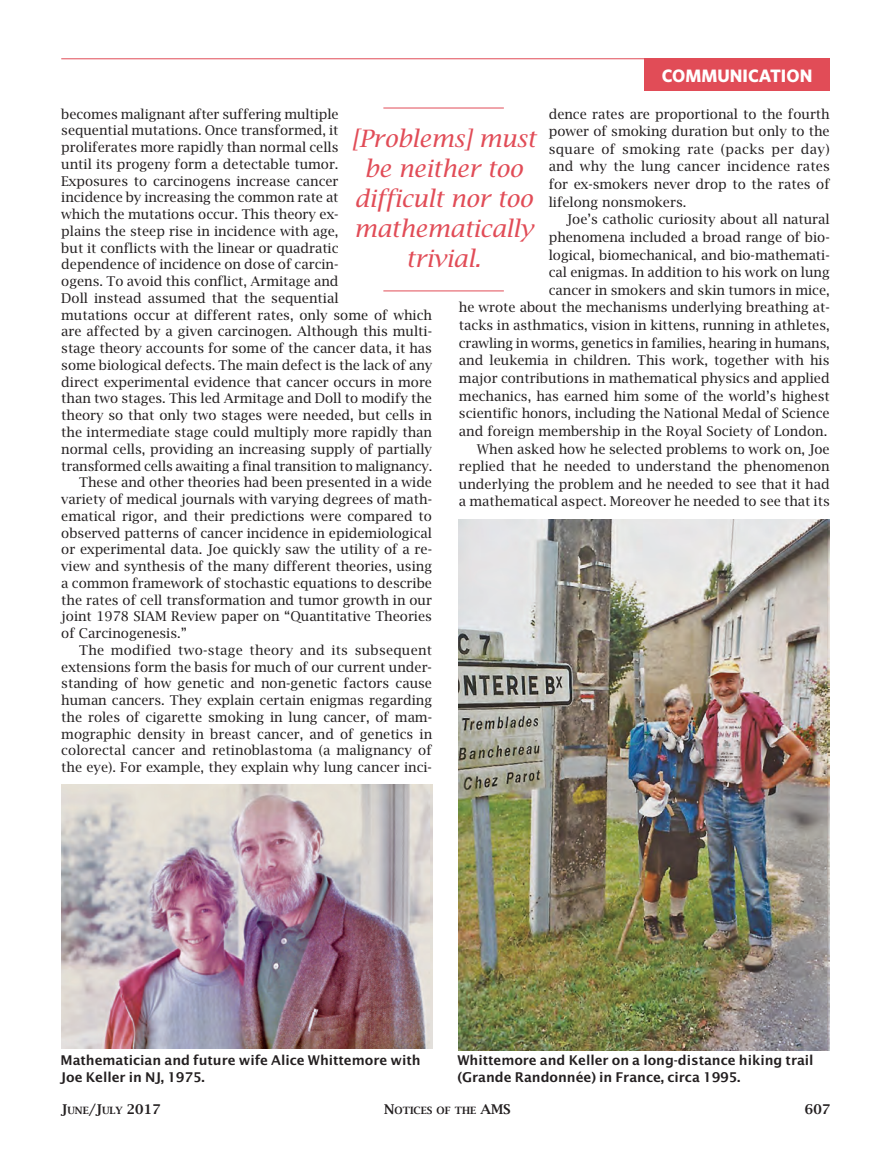
<style>
.page{position:relative;width:891px;height:1161px;background:#fff}
.page>*{position:absolute;margin:0;border:0;box-sizing:border-box;transform-origin:0 0}
.t1{font:italic 23.85px/29.8px "Lucida Bright";color:#e14c57;text-align:center}
.t2{font:700 18px "Whitney";color:#fff}
.t3{font:13.5px/17.7px "Lucida Bright";color:#231f20;text-align:justify}
.t4{font:600 13.5px/16.5px "Lucida Sans";letter-spacing:-.005em;color:#231f20}
.t5{font:13.5px "Lucida Bright";letter-spacing:.02em;color:#231f20}
.t6{font:600 13.5px "Lucida Bright";color:#231f20}
.t7{font:600 10.05px "Lucida Bright Smallcaps";color:#231f20}
.s1{font-size:13.5px}
.s2{font-family:"Lucida Bright";font-size:13.5px}
</style>
<div class="page">
<hr style="left:61px;top:58px;width:769px;height:1px;background:#e14c57">
<div style="left:644px;top:58px;width:186px;height:33px;background:#e14c57"></div>
<hr style="left:383px;top:108px;width:121px;height:1px;background:#e14c57">
<hr style="left:383px;top:291px;width:121px;height:1px;background:#e14c57">
<img style="left:61px;top:784px;width:372px;height:264px">
<img style="left:459px;top:520px;width:371px;height:530px">
<h2 class="t2" style="left:662px;top:64px;width:152px">COMMUNICATION</h2>
<p class="t3" style="left:549px;top:105px;width:283px">dence rates are proportional to the fourth power of smoking duration but only to the square of smoking rate (packs per day) and why the lung cancer incidence rates for ex-smokers never drop to the rates of lifelong nonsmokers.</p>
<p class="t3" style="left:459px;top:210px;width:372px;text-align:right">Joe’s catholic curiosity about all natural<br>phenomena included a broad range of bio-<br>logical, biomechanical, and bio-mathemati-<br>cal enigmas. In addition to his work on lung<br>cancer in smokers and skin tumors in mice,<br>he wrote about the mechanisms underlying breathing at&shy;tacks in asthmatics, vision in kittens, running in athletes, crawling in worms, genetics in families, hearing in humans, and leukemia in children. This work, together with his major contributions in mathematical physics and applied mechanics, has earned him some of the world’s highest scientific honors, including the National Medal of Science and foreign membership in the Royal Society of London.<br>When asked how he selected problems to work on, Joe replied that he needed to understand the phenomenon underlying the problem and he needed to see that it had a mathematical aspect. Moreover he needed to see that its</p>
<p class="t3" style="left:61px;top:105px;width:279px">becomes malignant after suffering multiple</p>
<p class="t3" style="left:61px;top:121px;width:279px">sequential mutations. Once transformed, it</p>
<p class="t3" style="left:61px;top:138px;width:279px">proliferates more rapidly than normal cells</p>
<p class="t3" style="left:61px;top:155px;width:279px">until its progeny form a detectable tumor.</p>
<p class="t3" style="left:61px;top:172px;width:279px">Exposures to carcinogens increase cancer</p>
<p class="t3" style="left:61px;top:188px;width:279px">incidence by increasing the common rate at</p>
<p class="t3" style="left:61px;top:205px;width:279px">which the mutations occur. This theory ex-</p>
<p class="t3" style="left:61px;top:222px;width:279px">plains the steep rise in incidence with age,</p>
<p class="t3" style="left:61px;top:239px;width:279px">but it conflicts with the linear or quadratic</p>
<p class="t3" style="left:61px;top:255px;width:279px">dependence of incidence on dose of carcin-</p>
<p class="t3" style="left:61px;top:272px;width:279px">ogens. To avoid this conflict, Armitage and</p>
<p class="t3" style="left:61px;top:289px;width:279px">Doll instead assumed that the sequential</p>
<p class="t3" style="left:61px;top:306px;width:372px">mutations occur at different rates, only some of which</p>
<p class="t3" style="left:61px;top:323px;width:372px">are affected by a given carcinogen. Although this multi-</p>
<p class="t3" style="left:61px;top:339px;width:372px">stage theory accounts for some of the cancer data, it has</p>
<p class="t3" style="left:61px;top:356px;width:372px">some biological defects. The main defect is the lack of any</p>
<p class="t3" style="left:61px;top:373px;width:372px">direct experimental evidence that cancer occurs in more</p>
<p class="t3" style="left:61px;top:390px;width:372px">than two stages. This led Armitage and Doll to modify the</p>
<p class="t3" style="left:61px;top:406px;width:372px">theory so that only two stages were needed, but cells in</p>
<p class="t3" style="left:61px;top:423px;width:372px">the intermediate stage could multiply more rapidly than</p>
<p class="t3" style="left:61px;top:440px;width:372px">normal cells, providing an increasing supply of partially</p>
<p class="t3" style="left:61px;top:457px;width:373px">transformed cells awaiting a final transition to malignancy.</p>
<p class="t3" style="left:79px;top:473px;width:354px">These and other theories had been presented in a wide</p>
<p class="t3" style="left:61px;top:490px;width:372px">variety of medical journals with varying degrees of math-</p>
<p class="t3" style="left:61px;top:507px;width:372px">ematical rigor, and their predictions were compared to</p>
<p class="t3" style="left:61px;top:524px;width:372px">observed patterns of cancer incidence in epidemiological</p>
<p class="t3" style="left:61px;top:540px;width:372px">or experimental data. Joe quickly saw the utility of a re-</p>
<p class="t3" style="left:61px;top:557px;width:372px">view and synthesis of the many different theories, using</p>
<p class="t3" style="left:61px;top:574px;width:372px">a common framework of stochastic equations to describe</p>
<p class="t3" style="left:61px;top:591px;width:372px">the rates of cell transformation and tumor growth in our</p>
<p class="t3" style="left:61px;top:607px;width:372px">joint 1978 SIAM Review paper on “Quantitative Theories</p>
<p class="t3" style="left:61px;top:624px;width:127px">of Carcinogenesis.”</p>
<p class="t5" style="left:79px;top:642px;width:354px">The modified two-stage theory and its subsequent</p>
<p class="t3" style="left:61px;top:658px;width:372px">extensions form the basis for much of our current under-</p>
<p class="t3" style="left:61px;top:674px;width:372px">standing of how genetic and non-genetic factors cause</p>
<p class="t3" style="left:61px;top:691px;width:372px">human cancers. They explain certain enigmas regarding</p>
<p class="t3" style="left:61px;top:708px;width:372px">the roles of cigarette smoking in lung cancer, of mam-</p>
<p class="t3" style="left:61px;top:725px;width:372px">mographic density in breast cancer, and of genetics in</p>
<p class="t3" style="left:61px;top:741px;width:372px">colorectal cancer and retinoblastoma (a malignancy of</p>
<p class="t3" style="left:61px;top:758px;width:372px">the eye). For example, they explain why lung cancer inci-</p>
<h1 class="t1" style="left:352px;top:123px;width:185px">[Problems] must be neither too difficult nor too mathematically trivial.</h1>
<p class="t4" style="left:61px;top:1052px;width:362px">Mathematician and future wife Alice Whittemore with<br>Joe Keller in NJ, 1975.</p>
<p class="t4" style="left:457px;top:1052px;width:358px">Whittemore and Keller on a long-distance hiking trail (Grande Randonnée) in France, circa 1995.</p>
<p class="t7" style="left:61px;top:1105px;width:101px"><span class="s1">J</span>UNE<span class="s1">/J</span>ULY <span class="s2">2017</span></p>
<p class="t7" style="left:384px;top:1105px;width:127px"><span class="s1">N</span>OTICES OF THE <span class="s1">AMS</span></p>
<p class="t6" style="left:805px;top:1101px;width:27px">607</p>
</div>
